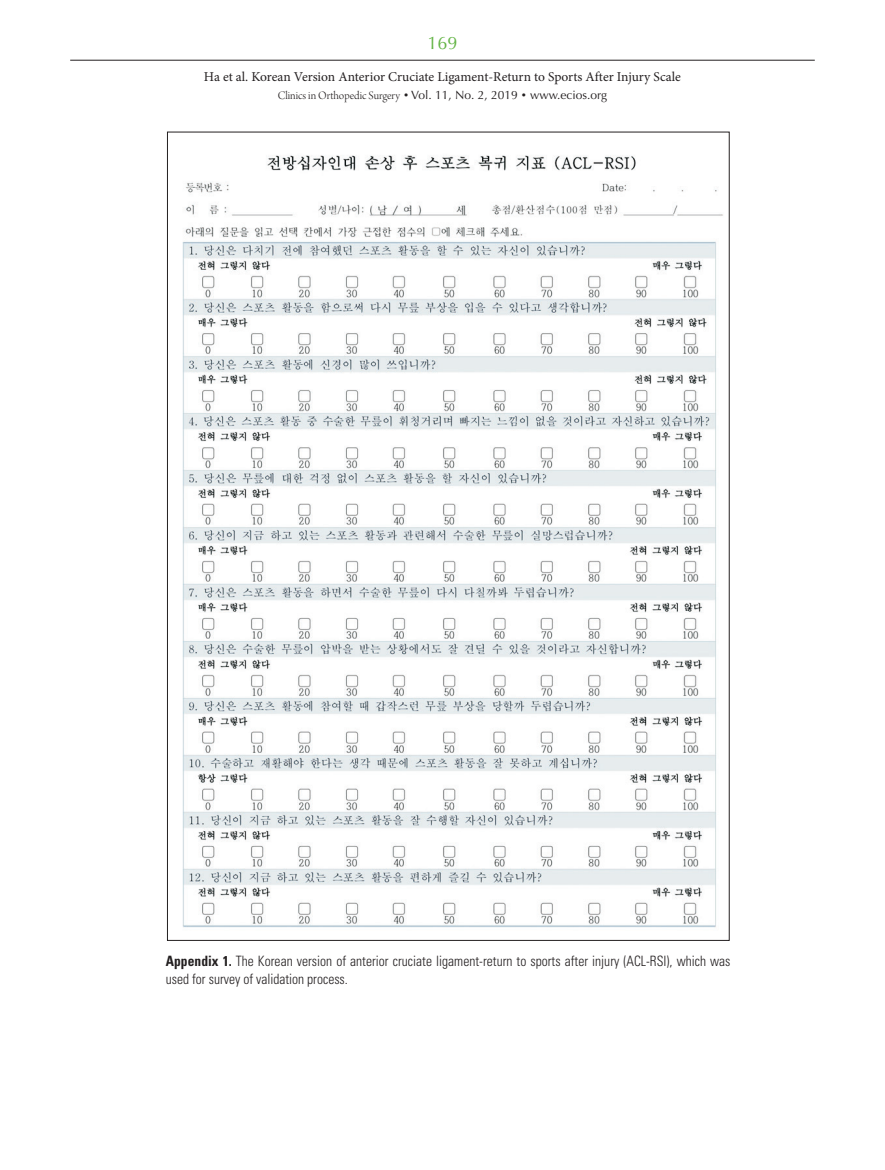
<style>
.page{position:relative;width:885px;height:1170px;background:#fff}
.page>*{position:absolute;margin:0;border:0;box-sizing:border-box;transform-origin:0 0}
.t1{font:18px "Optima LT Std";color:#63b445}
.그림설명{font:300 condensed 14.25px/18px "Univers LT Std";color:#231f20;scale:.95 1}
.t2{font:13.5px "Minion Pro";color:#231f20}
.t3{font:12px "Optima LT Std";color:#231f20}
.s1{font-family:"Arno Pro Light Display"}
.s2{font-size:9px}
.s3{font-weight:700}
</style>
<div class="page">
<hr style="left:70px;top:60px;width:744px;height:1px;background:#231f20">
<img style="left:182px;top:155px;width:541px;height:773px">
<p class="t1" style="left:427px;top:32px;width:32px">169</p>
<p class="t2" style="left:204px;top:68px;width:478px">Ha et al. Korean Version Anterior Cruciate Ligament-Return to Sports After Injury Scale</p>
<p class="t3" style="left:278px;top:88px;width:331px"><span class="s1">Clinics in Orthopedic Surgery</span> <span class="s2">•</span> Vol. 11, No. 2, 2019 <span class="s2">•</span> www.ecios.org</p>
<p class="그림설명" style="left:166px;top:951px;width:596px"><span class="s3">Appendix 1.</span> The Korean version of anterior cruciate ligament-return to sports after injury (ACL-RSI), which was used for survey of validation process.</p>
</div>
